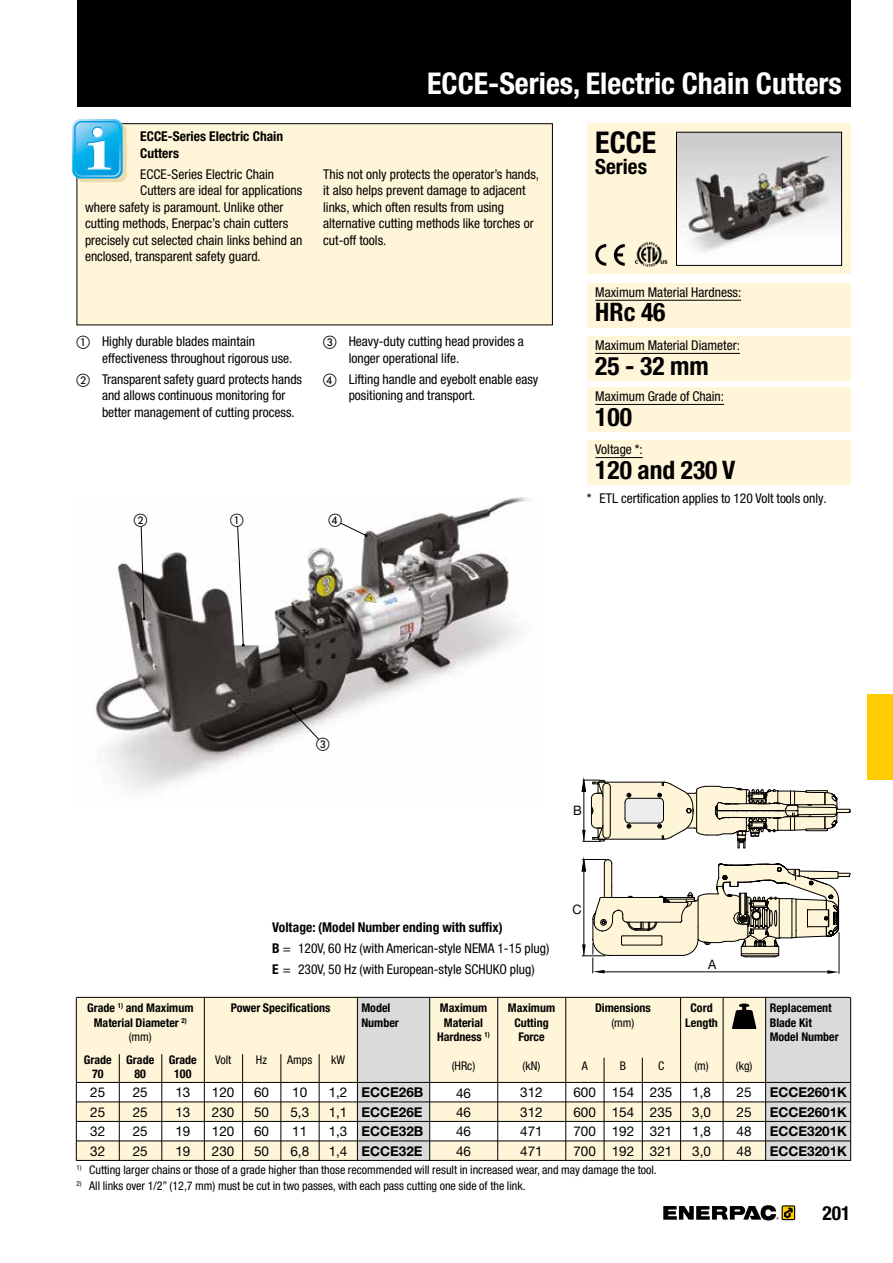
<style>
.page{position:relative;width:893px;height:1263px;background:#fff}
.page>*{position:absolute;margin:0;border:0;box-sizing:border-box;transform-origin:0 0}
.t1{font:700 condensed 30px "Helvetica Neue LTW1 G";color:#fff}
.t2{font:700 condensed 30px "Helvetica Neue LTW1 G";color:#000}
.t3{font:700 condensed 25.5px "Helvetica Neue LTW1 G";color:#000}
.t4{font:700 condensed 21px "Helvetica Neue LTW1 G";color:#000}
.t5{font:700 condensed 19.5px "Helvetica Neue LTW1 G";color:#000}
.t6{font:condensed 13.5px/16.5px "Helvetica Neue LTW1 G";color:#000}
.t7{font:13.5px/19.5px "Helvetica Neue LTW1 G";color:#000;text-align:justify}
.t8{font:700 13.5px/19.5px "Helvetica Neue LTW1 G";color:#000;text-align:justify}
.t9{font:700 condensed 13.5px/16.5px "Helvetica Neue LTW1 G";color:#000}
.t10{font:13.05px "Helvetica Neue LTW1 G";color:#000}
.t11{font:condensed 12px "Helvetica Neue LTW1 G";color:#000}
.t12{font:700 condensed 12px/14.4px "Helvetica Neue LTW1 G";color:#000;text-align:center}
.s1{font-weight:700}
.s2{font-weight:400}
</style>
<div class="page">
<div style="left:77px;top:0;width:773px;height:106px;background:#000"></div>
<svg style="left:663px;top:1205px;width:132px;height:15px"></svg>
<div style="left:867px;top:695px;width:26px;height:85px;background:#fc0"></div>
<div style="left:77px;top:124px;width:475px;height:201px;background:#fff5d8"></div>
<div style="left:77px;top:123px;width:476px;height:202px;border:1px solid #000"></div>
<svg style="left:76px;top:123px;width:51px;height:59px"></svg>
<svg style="left:72px;top:119px;width:51px;height:59px;background:#4cbfeb"></svg>
<div style="left:587px;top:123px;width:263px;height:151px;background:#fff5d8"></div>
<div style="left:587px;top:283px;width:263px;height:44px;background:#fff5d8"></div>
<div style="left:587px;top:336px;width:263px;height:45px;background:#fff5d8"></div>
<div style="left:587px;top:387px;width:263px;height:45px;background:#fff5d8"></div>
<div style="left:587px;top:440px;width:263px;height:45px;background:#fff5d8"></div>
<img style="left:678px;top:134px;width:162px;height:130px">
<div style="left:676px;top:132px;width:166px;height:134px;border:1px solid #000"></div>
<svg style="left:582px;top:859px;width:268px;height:115px"></svg>
<svg style="left:582px;top:780px;width:268px;height:69px"></svg>
<img style="left:93px;top:497px;width:437px;height:294px">
<div style="left:77px;top:1102px;width:688px;height:19px;background:#fff5d8"></div>
<div style="left:77px;top:1141px;width:688px;height:19px;background:#fff5d8"></div>
<div style="left:77px;top:997px;width:773px;height:85px;background:#fff5d8"></div>
<div style="left:357px;top:997px;width:72px;height:163px;background:#dadada"></div>
<div style="left:765px;top:997px;width:85px;height:163px;background:#dadada"></div>
<hr style="left:204px;top:997px;width:1px;height:164px;background:#000">
<hr style="left:76px;top:997px;width:1px;height:164px;background:#000">
<hr style="left:429px;top:997px;width:1px;height:164px;background:#000">
<hr style="left:357px;top:997px;width:1px;height:164px;background:#000">
<hr style="left:497px;top:997px;width:1px;height:164px;background:#000">
<hr style="left:565px;top:997px;width:1px;height:164px;background:#000">
<hr style="left:680px;top:997px;width:1px;height:164px;background:#000">
<hr style="left:604px;top:1058px;width:1px;height:103px;background:#000">
<hr style="left:242px;top:1054px;width:1px;height:107px;background:#000">
<hr style="left:119px;top:1054px;width:1px;height:107px;background:#000">
<hr style="left:162px;top:1054px;width:1px;height:107px;background:#000">
<hr style="left:281px;top:1054px;width:1px;height:107px;background:#000">
<hr style="left:319px;top:1054px;width:1px;height:107px;background:#000">
<hr style="left:642px;top:1058px;width:1px;height:103px;background:#000">
<hr style="left:723px;top:997px;width:1px;height:164px;background:#000">
<hr style="left:850px;top:997px;width:1px;height:164px;background:#000">
<hr style="left:765px;top:997px;width:1px;height:164px;background:#000">
<hr style="left:77px;top:1082px;width:773px;height:1px;background:#000">
<hr style="left:77px;top:997px;width:773px;height:1px;background:#000">
<hr style="left:77px;top:1102px;width:773px;height:1px;background:#000">
<hr style="left:77px;top:1121px;width:773px;height:1px;background:#000">
<hr style="left:77px;top:1141px;width:773px;height:1px;background:#000">
<hr style="left:77px;top:1160px;width:773px;height:1px;background:#000">
<svg style="left:732px;top:1003px;width:24px;height:26px"></svg>
<svg style="left:595px;top:244px;width:11px;height:22px"></svg>
<svg style="left:614px;top:244px;width:11px;height:22px"></svg>
<img style="left:634px;top:242px;width:34px;height:25px">
<hr style="left:595px;top:300px;width:146px;height:1px;background:#000">
<hr style="left:595px;top:353px;width:145px;height:1px;background:#000">
<hr style="left:595px;top:404px;width:129px;height:1px;background:#000">
<hr style="left:595px;top:457px;width:48px;height:1px;background:#000">
<svg style="left:134px;top:514px;width:13px;height:106px"></svg>
<svg style="left:230px;top:514px;width:15px;height:133px"></svg>
<svg style="left:289px;top:708px;width:40px;height:43px"></svg>
<svg style="left:329px;top:514px;width:39px;height:23px"></svg>
<p class="t9" style="left:140px;top:128px;width:144px">ECCE-Series Electric Chain<br>Cutters</p>
<p class="t6" style="left:140px;top:166px;width:135px">ECCE-Series Electric Chain</p>
<p class="t6" style="left:140px;top:182px;width:163px">Cutters are ideal for applications</p>
<p class="t6" style="left:85px;top:199px;width:200px">where safety is paramount. Unlike other</p>
<p class="t6" style="left:85px;top:215px;width:205px">cutting methods, Enerpac’s chain cutters</p>
<p class="t6" style="left:85px;top:232px;width:219px">precisely cut selected chain links behind an</p>
<p class="t6" style="left:85px;top:248px;width:177px">enclosed, transparent safety guard.</p>
<p class="t6" style="left:102px;top:333px;width:192px;text-indent:-26px">① Highly durable blades maintain effectiveness throughout rigorous use.</p>
<p class="t6" style="left:102px;top:371px;width:202px;text-indent:-26px">② Transparent safety guard protects hands and allows continuous monitoring for better management of cutting process.</p>
<h1 class="t1" style="left:427px;top:65px;width:416px">ECCE-Series, Electric Chain Cutters</h1>
<p class="t6" style="left:323px;top:166px;width:217px">This not only protects the operator’s hands, it also helps prevent damage to adjacent links, which often results from using alternative cutting methods like torches or cut-off tools.</p>
<p class="t6" style="left:349px;top:333px;width:177px;text-indent:-26px">③ Heavy-duty cutting head provides a longer operational life.</p>
<p class="t6" style="left:349px;top:371px;width:191px;text-indent:-26px">④ Lifting handle and eyebolt enable easy positioning and transport.</p>
<h1 class="t2" style="left:595px;top:124px;width:63px">ECCE</h1>
<h3 class="t4" style="left:595px;top:154px;width:53px">Series</h3>
<p class="t6" style="left:595px;top:284px;width:147px">Maximum Material Hardness:</p>
<h2 class="t3" style="left:595px;top:297px;width:72px">HRc 46</h2>
<p class="t6" style="left:595px;top:337px;width:146px">Maximum Material Diameter:</p>
<h2 class="t3" style="left:595px;top:350px;width:115px">25 - 32 mm</h2>
<p class="t6" style="left:595px;top:388px;width:130px">Maximum Grade of Chain:</p>
<h2 class="t3" style="left:595px;top:401px;width:38px">100</h2>
<p class="t6" style="left:595px;top:441px;width:49px">Voltage *:</p>
<h2 class="t3" style="left:595px;top:454px;width:142px">120 and 230 V</h2>
<p class="t6" style="left:587px;top:490px;width:242px">* ETL certification applies to 120 Volt tools only.</p>
<p class="t10" style="left:573px;top:802px;width:10px">B</p>
<p class="t10" style="left:573px;top:902px;width:11px">C</p>
<p class="t6" style="left:272px;top:917px;width:279px;line-height:20.7px"><span class="s1">Voltage: (Model Number ending with suffix)<br>B</span> = 120V, 60 Hz (with American-style NEMA 1-15 plug)<br><span class="s1">E</span> = 230V, 50 Hz (with European-style SCHUKO plug)</p>
<p class="t10" style="left:708px;top:956px;width:10px">A</p>
<p class="t12" style="left:87px;top:1001px;width:108px">Grade <sup>1)</sup> and Maximum<br>Material Diameter <sup>2) </sup><span class="s2">(mm)</span></p>
<p class="t12" style="left:437px;top:1001px;width:54px">Maximum<br>Material<br>Hardness <sup>1)</sup></p>
<p class="t11" style="left:452px;top:1058px;width:25px">(HRc)</p>
<p class="t12" style="left:231px;top:1001px;width:101px">Power Specifications</p>
<p class="t12" style="left:685px;top:1001px;width:34px">Cord<br>Length</p>
<p class="t11" style="left:694px;top:1058px;width:16px">(m)</p>
<p class="t12" style="left:508px;top:1001px;width:49px">Maximum<br>Cutting<br>Force</p>
<p class="t11" style="left:523px;top:1058px;width:19px">(kN)</p>
<p class="t12" style="left:595px;top:1001px;width:57px">Dimensions</p>
<p class="t11" style="left:611px;top:1015px;width:25px">(mm)</p>
<p class="t12" style="left:361px;top:1001px;width:39px;text-align:left">Model<br>Number</p>
<p class="t12" style="left:770px;top:1001px;width:71px;text-align:left">Replacement<br>Blade Kit<br>Model Number</p>
<p class="t12" style="left:84px;top:1052px;width:29px">Grade</p>
<p class="t11" style="left:215px;top:1052px;width:18px">Volt</p>
<p class="t11" style="left:256px;top:1052px;width:13px">Hz</p>
<p class="t11" style="left:287px;top:1052px;width:27px">Amps</p>
<p class="t11" style="left:331px;top:1052px;width:15px">kW</p>
<p class="t12" style="left:92px;top:1066px;width:13px">70</p>
<p class="t12" style="left:126px;top:1052px;width:29px">Grade<br>80</p>
<p class="t12" style="left:169px;top:1052px;width:29px">Grade<br>100</p>
<p class="t11" style="left:736px;top:1058px;width:18px">(kg)</p>
<p class="t11" style="left:582px;top:1058px;width:7px">A</p>
<p class="t11" style="left:620px;top:1058px;width:8px">B</p>
<p class="t11" style="left:658px;top:1058px;width:8px">C</p>
<p class="t7" style="left:90px;top:1083px;width:17px">25<br>25<br>32<br>32</p>
<p class="t7" style="left:133px;top:1083px;width:17px">25<br>25<br>25<br>25</p>
<p class="t7" style="left:175px;top:1083px;width:17px">13<br>13<br>19<br>19</p>
<p class="t7" style="left:212px;top:1083px;width:24px">120<br>230<br>120<br>230</p>
<p class="t7" style="left:254px;top:1083px;width:17px">60<br>50<br>60<br>50</p>
<p class="t7" style="left:290px;top:1083px;width:20px;text-align:left">10<br>5,3<br>11<br>6,8</p>
<p class="t7" style="left:329px;top:1083px;width:20px">1,2<br>1,1<br>1,3<br>1,4</p>
<p class="t8" style="left:361px;top:1083px;width:64px">ECCE26B ECCE26E ECCE32B ECCE32E</p>
<p class="t8" style="left:770px;top:1083px;width:79px">ECCE2601K ECCE2601K ECCE3201K ECCE3201K</p>
<p class="t7" style="left:573px;top:1083px;width:24px">600<br>600<br>700<br>700</p>
<p class="t7" style="left:612px;top:1083px;width:24px">154<br>154<br>192<br>192</p>
<p class="t7" style="left:650px;top:1083px;width:24px">235<br>235<br>321<br>321</p>
<p class="t7" style="left:456px;top:1083px;width:17px">46<br>46<br>46<br>46</p>
<p class="t7" style="left:520px;top:1083px;width:24px">312<br>312<br>471<br>471</p>
<p class="t7" style="left:692px;top:1083px;width:20px">1,8<br>3,0<br>1,8<br>3,0</p>
<p class="t7" style="left:737px;top:1083px;width:17px">25<br>25<br>48<br>48</p>
<p class="t11" style="left:77px;top:1162px;width:582px"><sup>1)</sup> Cutting larger chains or those of a grade higher than those recommended will result in increased wear, and may damage the tool.</p>
<p class="t11" style="left:77px;top:1179px;width:451px"><sup>2)</sup> All links over 1/2” (12,7 mm) must be cut in two passes, with each pass cutting one side of the link.</p>
<h3 class="t5" style="left:822px;top:1202px;width:30px">201</h3>
</div>
